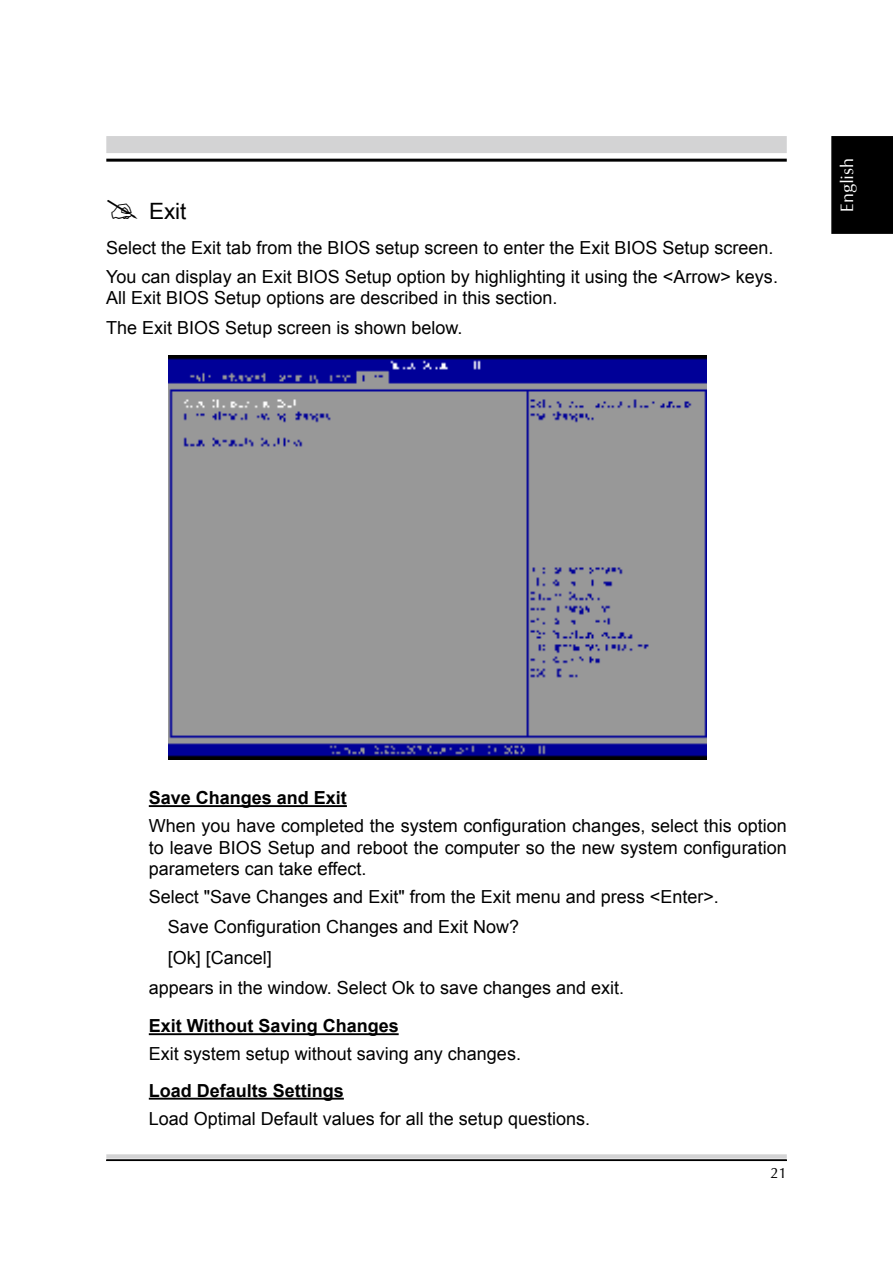
<style>
.page{position:relative;width:893px;height:1263px;background:#fff}
.page>*{position:absolute;margin:0;border:0;box-sizing:border-box;transform-origin:0 0}
.t1{font:22.5px "Arial Unicode MS";color:#000}
.t2{font:18px/29.4px "Arial";color:#000}
.t3{font:700 18px "Arial";color:#000}
.t4{font:18px "CG Omega";color:#fff}
.t5{font:15px "CG Omega";color:#000}
</style>
<div class="page">
<hr style="left:106px;top:159px;width:681px;height:3px;background:#000">
<div style="left:106px;top:136px;width:681px;height:17px;background:#d3d3d4"></div>
<svg style="left:106px;top:1154px;width:681px;height:4px;background:#d6d6d7"></svg>
<div style="left:106px;top:1159px;width:681px;height:2px;background:#000;border:1px solid #000"></div>
<div style="left:831px;top:136px;width:62px;height:98px;background:#000"></div>
<hr style="left:149px;top:805px;width:198px;height:2px;background:#000">
<hr style="left:149px;top:1033px;width:250px;height:2px;background:#000">
<hr style="left:149px;top:1098px;width:195px;height:1px;background:#000">
<img style="left:168px;top:355px;width:539px;height:404px">
<p class="t1" style="left:149px;top:202px;width:39px">Exit</p>
<p class="t2" style="left:106px;top:234px;width:673px">Select the Exit tab from the BIOS setup screen to enter the Exit BIOS Setup screen.<br>You can display an Exit BIOS Setup option by highlighting it using the &lt;Arrow&gt; keys.</p>
<p class="t2" style="left:106px;top:285px;width:453px">All Exit BIOS Setup options are described in this section.<br>The Exit BIOS Setup screen is shown below.</p>
<p class="t4" style="left:840px;top:212px;width:56px;rotate:-90deg">English</p>
<p class="t3" style="left:149px;top:791px;width:200px">Save Changes and Exit</p>
<p class="t2" style="left:149px;top:815px;width:639px;line-height:21.6px;text-align:justify">When you have completed the system configuration changes, select this option to leave BIOS Setup and reboot the computer so the new system configuration parameters can take effect.</p>
<p class="t2" style="left:149px;top:884px;width:572px">Select "Save Changes and Exit" from the Exit menu and press &lt;Enter&gt;.</p>
<p class="t2" style="left:168px;top:913px;width:353px">Save Configuration Changes and Exit Now?</p>
<p class="t2" style="left:168px;top:944px;width:106px">[Ok] [Cancel]</p>
<p class="t2" style="left:149px;top:974px;width:477px">appears in the window. Select Ok to save changes and exit.</p>
<p class="t3" style="left:149px;top:1019px;width:251px">Exit Without Saving Changes</p>
<p class="t2" style="left:149px;top:1041px;width:374px">Exit system setup without saving any changes.</p>
<p class="t3" style="left:149px;top:1084px;width:197px">Load Defaults Settings</p>
<p class="t2" style="left:149px;top:1104px;width:443px">Load Optimal Default values for all the setup questions.</p>
<p class="t5" style="left:770px;top:1163px;width:18px">21</p>
</div>
